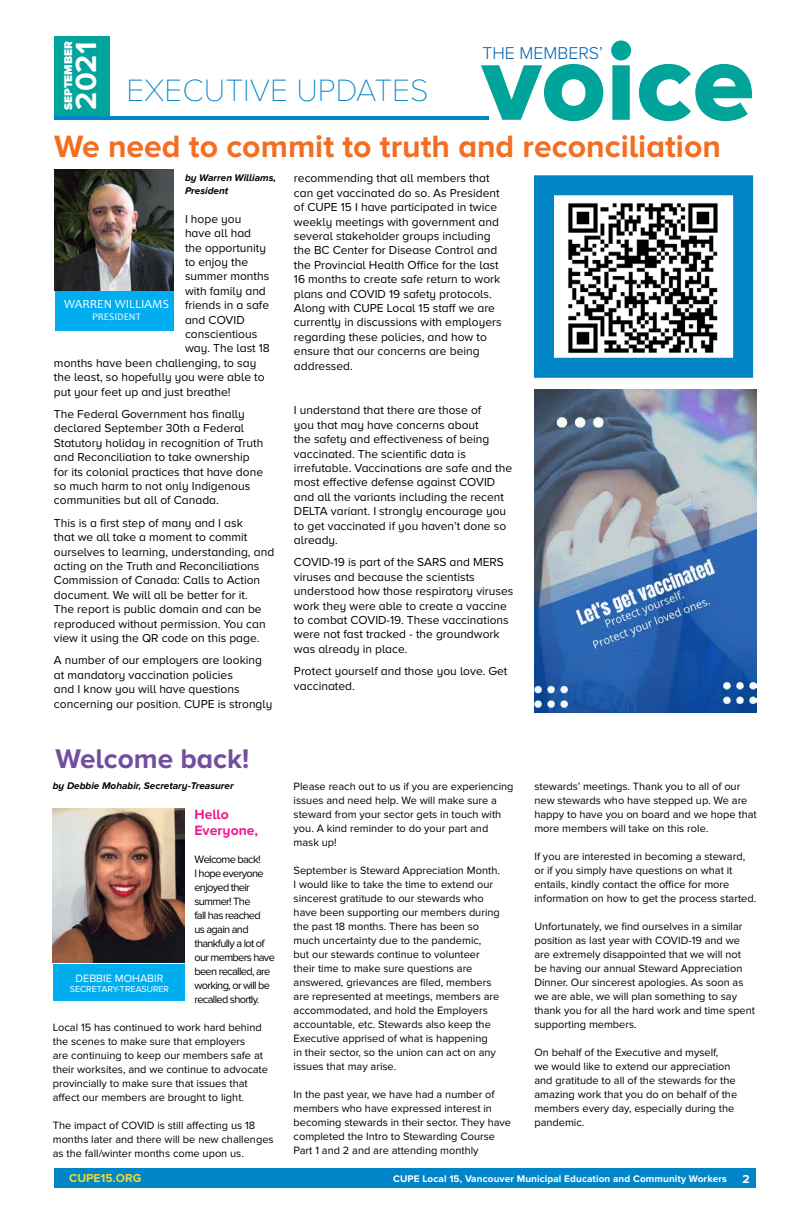
<style>
.page{position:relative;width:810px;height:1224px;background:#fff}
.page>*{position:absolute;margin:0;border:0;box-sizing:border-box;transform-origin:0 0}
.t1{font:112.8px "Proxima Nova A Extrabld";color:#00a49a}
.t2{font:700 32px "Proxima Nova A";color:#f36e21}
.t3{font:100 32px "Proxima Nova A";color:#0085c9}
.t4{font:700 30.3px "Proxima Nova A";color:#fff}
.t5{font:700 28px "Proxima Nova A";color:#734e9f}
.t6{font:300 17.7px "Proxima Nova A";color:#0061ad}
.t7{font:700 14px/16.8px "Proxima Nova A";color:#ed1c8f}
.t8{font:12.4px "Candara";color:#fff}
.t9{font:12px/14.4px "Proxima Nova A";color:#000}
.t10{font:700 12px "Proxima Nova";color:#eed636}
.t11{font:700 12px "Proxima Nova A";color:#fff}
.t12{font:900 11.6px "Proxima Nova A";color:#fff}
.t13{font:11px/14px "Proxima Nova";color:#000}
.t14{font:11px/14px "Proxima Nova";letter-spacing:-.06em;color:#000}
.t15{font:11px "Proxima Nova";color:#fff}
.t16{font:10.1px "Candara";color:#fff}
.t17{font:italic 700 10px/13.2px "Proxima Nova A";color:#000}
.t18{font:700 10px "Proxima Nova";letter-spacing:.01em;color:#fff}
.t19{font:9px "Proxima Nova";color:#fff}
</style>
<div class="page">
<div style="left:54px;top:36px;width:55px;height:82px;background:#00a49a"></div>
<div style="left:54px;top:1169px;width:702px;height:19px;background:#0085c9"></div>
<hr style="left:54px;top:116px;width:435px;height:4px;background:#0085c9">
<div style="left:55px;top:289px;width:119px;height:42px;background:#00aeef"></div>
<img style="left:55px;top:170px;width:119px;height:121px">
<img style="left:53px;top:809px;width:132px;height:154px">
<div style="left:53px;top:964px;width:132px;height:37px;background:#00aeef"></div>
<img style="left:568px;top:203px;width:150px;height:150px">
<img style="left:534px;top:390px;width:223px;height:323px">
<div style="left:534px;top:175px;width:219px;height:203px;border:20px solid #0085c9"></div>
<h1 class="t1" style="left:482px;top:17px;width:274px">voice</h1>
<p class="t12" style="left:61px;top:110px;width:71px;rotate:-90deg">SEPTEMBER</p>
<h3 class="t4" style="left:69px;top:110px;width:69px;rotate:-90deg">2021</h3>
<h3 class="t6" style="left:482px;top:43px;width:122px">THE MEMBERS’</h3>
<h2 class="t3" style="left:126px;top:72px;width:304px">EXECUTIVE UPDATES</h2>
<h2 class="t2" style="left:54px;top:128px;width:669px">We need to commit to truth and reconciliation</h2>
<p class="t17" style="left:185px;top:171px;width:92px">by Warren Williams,<br>President</p>
<p class="t9" style="left:185px;top:211px;width:58px">I hope you</p>
<p class="t9" style="left:185px;top:226px;width:68px">have all had</p>
<p class="t9" style="left:185px;top:240px;width:83px">the opportunity</p>
<p class="t9" style="left:185px;top:255px;width:65px">to enjoy the</p>
<p class="t9" style="left:185px;top:269px;width:86px">summer months</p>
<p class="t9" style="left:185px;top:283px;width:82px">with family and</p>
<p class="t9" style="left:185px;top:298px;width:86px">friends in a safe</p>
<p class="t9" style="left:185px;top:312px;width:61px">and COVID</p>
<p class="t9" style="left:185px;top:327px;width:74px">conscientious</p>
<p class="t9" style="left:185px;top:341px;width:86px">way. The last 18</p>
<p class="t9" style="left:54px;top:355px;width:204px">months have been challenging, to say</p>
<p class="t9" style="left:54px;top:370px;width:212px">the least, so hopefully you were able to</p>
<p class="t9" style="left:54px;top:384px;width:178px">put your feet up and just breathe!</p>
<p class="t9" style="left:54px;top:407px;width:211px">The Federal Government has finally declared September 30th a Federal Statutory holiday in recognition of Truth and Reconciliation to take ownership for its colonial practices that have done so much harm to not only Indigenous communities but all of Canada.</p>
<p class="t9" style="left:54px;top:515px;width:222px">This is a first step of many and I ask<br>that we all take a moment to commit ourselves to learning, understanding, and acting on the Truth and Reconciliations Commission of Canada: Calls to Action document. We will all be better for it.<br>The report is public domain and can be reproduced without permission. You can view it using the QR code on this page.</p>
<p class="t9" style="left:54px;top:653px;width:220px">A number of our employers are looking at mandatory vaccination policies<br>and I know you will have questions concerning our position. CUPE is strongly</p>
<p class="t8" style="left:64px;top:296px;width:107px">WARREN WILLIAMS</p>
<p class="t16" style="left:92px;top:310px;width:50px">PRESIDENT</p>
<h3 class="t5" style="left:55px;top:743px;width:195px">Welcome back!</h3>
<p class="t17" style="left:53px;top:779px;width:182px">by Debbie Mohabir, Secretary-Treasurer</p>
<p class="t7" style="left:194px;top:805px;width:65px">Hello<br>Everyone,</p>
<p class="t14" style="left:194px;top:852px;width:82px">Welcome back!<br>I hope everyone enjoyed their summer! The<br>fall has reached<br>us again and thankfully a lot of our members have been recalled, are working, or will be recalled shortly.</p>
<p class="t13" style="left:53px;top:1020px;width:217px">Local 15 has continued to work hard behind the scenes to make sure that employers<br>are continuing to keep our members safe at their worksites, and we continue to advocate provincially to make sure that issues that affect our members are brought to light.</p>
<p class="t13" style="left:53px;top:1118px;width:222px">The impact of COVID is still affecting us 18 months later and there will be new challenges as the fall/winter months come upon us.</p>
<p class="t15" style="left:75px;top:972px;width:90px">DEBBIE MOHABIR</p>
<p class="t19" style="left:70px;top:984px;width:101px">SECRETARY-TREASURER</p>
<p class="t9" style="left:294px;top:171px;width:209px">recommending that all members that can get vaccinated do so. As President of CUPE 15 I have participated in twice weekly meetings with government and several stakeholder groups including the BC Center for Disease Control and the Provincial Health Office for the last 16 months to create safe return to work plans and COVID 19 safety protocols.<br>Along with CUPE Local 15 staff we are currently in discussions with employers regarding these policies, and how to ensure that our concerns are being addressed.</p>
<p class="t9" style="left:294px;top:403px;width:220px">I understand that there are those of<br>you that may have concerns about<br>the safety and effectiveness of being vaccinated. The scientific data is irrefutable. Vaccinations are safe and the most effective defense against COVID and all the variants including the recent DELTA variant. I strongly encourage you to get vaccinated if you haven’t done so already.</p>
<p class="t9" style="left:294px;top:555px;width:221px">COVID-19 is part of the SARS and MERS viruses and because the scientists understood how those respiratory viruses work they were able to create a vaccine to combat COVID-19. These vaccinations were not fast tracked - the groundwork was already in place.</p>
<p class="t9" style="left:294px;top:664px;width:215px">Protect yourself and those you love. Get vaccinated.</p>
<p class="t13" style="left:294px;top:779px;width:221px">Please reach out to us if you are experiencing issues and need help. We will make sure a steward from your sector gets in touch with you. A kind reminder to do your part and mask up!</p>
<p class="t13" style="left:294px;top:863px;width:208px">September is Steward Appreciation Month.<br>I would like to take the time to extend our sincerest gratitude to our stewards who have been supporting our members during the past 18 months. There has been so much uncertainty due to the pandemic,<br>but our stewards continue to volunteer their time to make sure questions are answered, grievances are filed, members are represented at meetings, members are accommodated, and hold the Employers accountable, etc. Stewards also keep the Executive apprised of what is happening<br>in their sector, so the union can act on any issues that may arise.</p>
<p class="t13" style="left:294px;top:1087px;width:219px">In the past year, we have had a number of members who have expressed interest in becoming stewards in their sector. They have completed the Intro to Stewarding Course Part 1 and 2 and are attending monthly</p>
<p class="t13" style="left:534px;top:779px;width:224px">stewards’ meetings. Thank you to all of our new stewards who have stepped up. We are happy to have you on board and we hope that more members will take on this role.</p>
<p class="t13" style="left:534px;top:849px;width:223px">If you are interested in becoming a steward, or if you simply have questions on what it entails, kindly contact the office for more information on how to get the process started.</p>
<p class="t13" style="left:534px;top:919px;width:222px">Unfortunately, we find ourselves in a similar position as last year with COVID-19 and we are extremely disappointed that we will not be having our annual Steward Appreciation Dinner. Our sincerest apologies. As soon as we are able, we will plan something to say thank you for all the hard work and time spent supporting members.</p>
<p class="t13" style="left:534px;top:1045px;width:204px">On behalf of the Executive and myself,<br>we would like to extend our appreciation and gratitude to all of the stewards for the amazing work that you do on behalf of the members every day, especially during the pandemic.</p>
<p class="t10" style="left:69px;top:1171px;width:74px">CUPE15.ORG</p>
<p class="t18" style="left:393px;top:1173px;width:335px">CUPE Local 15, Vancouver Municipal Education and Community Workers</p>
<p class="t11" style="left:742px;top:1172px;width:9px">2</p>
</div>
